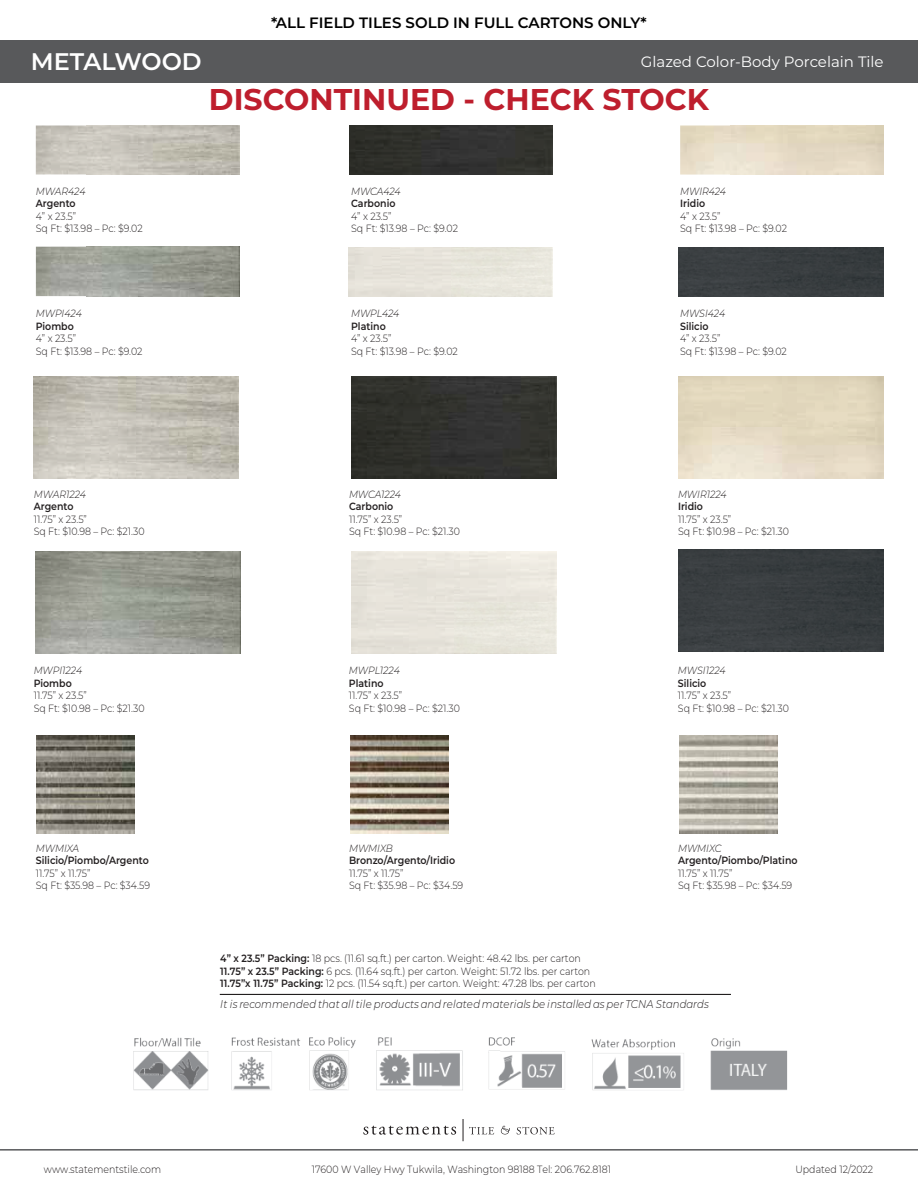
<style>
.page{position:relative;width:918px;height:1188px;background:#fff}
.page>*{position:absolute;margin:0;border:0;box-sizing:border-box;transform-origin:0 0}
.t1{font:700 30px "Montserrat";color:#be1e2d}
.t2{font:600 24px "Montserrat";color:#fff}
.t3{font:600 15px "Montserrat";color:#000}
.t4{font:15px "Montserrat";color:#fff}
.t5{font:italic 300 11.25px "Montserrat";letter-spacing:.005em;color:#231f20;scale:.9 1}
.t6{font:300 10.5px/12.6px "Montserrat";color:#231f20;scale:.9 1}
.t7{font:600 10.5px "Montserrat";color:#231f20;scale:.9 1}
.t8{font:italic 300 10.5px "Montserrat";letter-spacing:-.01em;color:#231f20;scale:.9 1}
.s1{font-weight:600}
</style>
<div class="page">
<div style="left:0;top:40px;width:918px;height:43px;background:#58595b"></div>
<hr style="left:0;top:1149px;width:918px;height:2px;background:#58595b">
<svg style="left:363px;top:1126px;width:93px;height:9px"></svg>
<svg style="left:501px;top:1126px;width:9px;height:8px"></svg>
<svg style="left:517px;top:1127px;width:38px;height:7px"></svg>
<svg style="left:463px;top:1119px;width:31px;height:22px"></svg>
<hr style="left:220px;top:994px;width:511px;height:1px;background:#221f1f">
<img style="left:36px;top:125px;width:203px;height:49px">
<div style="left:350px;top:125px;width:202px;height:49px;background:#31312e"></div>
<img style="left:680px;top:125px;width:204px;height:50px">
<img style="left:36px;top:247px;width:204px;height:49px">
<div style="left:678px;top:247px;width:206px;height:50px;background:#393e40"></div>
<img style="left:33px;top:376px;width:205px;height:102px">
<img style="left:351px;top:377px;width:205px;height:102px">
<img style="left:36px;top:551px;width:205px;height:102px">
<div style="left:679px;top:550px;width:205px;height:102px;background:#393d40"></div>
<img style="left:36px;top:736px;width:98px;height:97px">
<img style="left:351px;top:736px;width:98px;height:97px">
<img style="left:679px;top:736px;width:98px;height:97px">
<img style="left:133px;top:1037px;width:655px;height:54px">
<h3 class="t3" style="left:271px;top:12px;width:377px">*ALL FIELD TILES SOLD IN FULL CARTONS ONLY*</h3>
<h2 class="t2" style="left:31px;top:44px;width:172px">METALWOOD</h2>
<h3 class="t4" style="left:641px;top:51px;width:244px">Glazed Color-Body Porcelain Tile</h3>
<p class="t8" style="left:36px;top:184px;width:57px">MWAR424</p>
<p class="t7" style="left:36px;top:196px;width:46px">Argento</p>
<p class="t6" style="left:36px;top:209px;width:120px">4” x 23.5”<br>Sq Ft: $13.98 – Pc: $9.02</p>
<p class="t8" style="left:36px;top:306px;width:53px">MWPI424</p>
<p class="t7" style="left:36px;top:319px;width:44px">Piombo</p>
<p class="t6" style="left:36px;top:332px;width:120px">4” x 23.5”<br>Sq Ft: $13.98 – Pc: $9.02</p>
<p class="t8" style="left:34px;top:487px;width:60px">MWAR1224</p>
<p class="t7" style="left:34px;top:499px;width:46px">Argento</p>
<p class="t6" style="left:34px;top:512px;width:125px">11.75” x 23.5”<br>Sq Ft: $10.98 – Pc: $21.30</p>
<p class="t8" style="left:34px;top:663px;width:55px">MWPI1224</p>
<p class="t7" style="left:34px;top:676px;width:44px">Piombo</p>
<p class="t6" style="left:34px;top:689px;width:125px">11.75” x 23.5”<br>Sq Ft: $10.98 – Pc: $21.30</p>
<p class="t8" style="left:36px;top:841px;width:50px">MWMIXA</p>
<p class="t7" style="left:36px;top:853px;width:127px">Silicio/Piombo/Argento</p>
<p class="t6" style="left:36px;top:866px;width:128px">11.75” x 11.75”<br>Sq Ft: $35.98 – Pc: $34.59</p>
<h1 class="t1" style="left:209px;top:78px;width:502px">DISCONTINUED - CHECK STOCK</h1>
<p class="t8" style="left:351px;top:184px;width:57px">MWCA424</p>
<p class="t7" style="left:351px;top:196px;width:51px">Carbonio</p>
<p class="t6" style="left:351px;top:209px;width:120px">4” x 23.5”<br>Sq Ft: $13.98 – Pc: $9.02</p>
<p class="t8" style="left:351px;top:306px;width:55px">MWPL424</p>
<p class="t7" style="left:351px;top:319px;width:40px">Platino</p>
<p class="t6" style="left:351px;top:332px;width:120px">4” x 23.5”<br>Sq Ft: $13.98 – Pc: $9.02</p>
<p class="t8" style="left:349px;top:487px;width:59px">MWCA1224</p>
<p class="t7" style="left:349px;top:499px;width:51px">Carbonio</p>
<p class="t6" style="left:349px;top:512px;width:125px">11.75” x 23.5”<br>Sq Ft: $10.98 – Pc: $21.30</p>
<p class="t8" style="left:349px;top:663px;width:58px">MWPL1224</p>
<p class="t7" style="left:349px;top:676px;width:40px">Platino</p>
<p class="t6" style="left:349px;top:689px;width:125px">11.75” x 23.5”<br>Sq Ft: $10.98 – Pc: $21.30</p>
<p class="t8" style="left:349px;top:841px;width:50px">MWMIXB</p>
<p class="t7" style="left:349px;top:853px;width:119px">Bronzo/Argento/Iridio</p>
<p class="t6" style="left:349px;top:866px;width:128px">11.75” x 11.75”<br>Sq Ft: $35.98 – Pc: $34.59</p>
<p class="t6" style="left:220px;top:952px;width:419px"><span class="s1">4” x 23.5” Packing:</span> 18 pcs. (11.61 sq.ft.) per carton. Weight: 48.42 lbs. per carton<br><span class="s1">11.75” x 23.5” Packing:</span> 6 pcs. (11.64 sq.ft.) per carton. Weight: 51.72 lbs. per carton<br><span class="s1">11.75”x 11.75” Packing:</span> 12 pcs. (11.54 sq.ft.) per carton. Weight: 47.28 lbs. per carton</p>
<p class="t8" style="left:680px;top:184px;width:53px">MWIR424</p>
<p class="t7" style="left:680px;top:196px;width:29px">Iridio</p>
<p class="t6" style="left:680px;top:209px;width:120px">4” x 23.5”<br>Sq Ft: $13.98 – Pc: $9.02</p>
<p class="t8" style="left:680px;top:306px;width:52px">MWSI424</p>
<p class="t7" style="left:680px;top:319px;width:33px">Silicio</p>
<p class="t6" style="left:680px;top:332px;width:120px">4” x 23.5”<br>Sq Ft: $13.98 – Pc: $9.02</p>
<p class="t8" style="left:678px;top:487px;width:56px">MWIR1224</p>
<p class="t7" style="left:678px;top:499px;width:29px">Iridio</p>
<p class="t6" style="left:678px;top:512px;width:125px">11.75” x 23.5”<br>Sq Ft: $10.98 – Pc: $21.30</p>
<p class="t8" style="left:678px;top:663px;width:54px">MWSI1224</p>
<p class="t7" style="left:678px;top:676px;width:33px">Silicio</p>
<p class="t6" style="left:678px;top:689px;width:125px">11.75” x 23.5”<br>Sq Ft: $10.98 – Pc: $21.30</p>
<p class="t8" style="left:678px;top:841px;width:50px">MWMIXC</p>
<p class="t7" style="left:678px;top:853px;width:134px">Argento/Piombo/Platino</p>
<p class="t6" style="left:678px;top:866px;width:128px">11.75” x 11.75”<br>Sq Ft: $35.98 – Pc: $34.59</p>
<p class="t5" style="left:220px;top:996px;width:544px">It is recommended that all tile products and related materials be installed as per TCNA Standards</p>
<p class="t6" style="left:44px;top:1162px;width:132px">www.statementstile.com</p>
<p class="t6" style="left:312px;top:1163px;width:334px">17600 W Valley Hwy Tukwila, Washington 98188 Tel: 206.762.8181</p>
<p class="t6" style="left:795px;top:1162px;width:88px">Updated 12/2022</p>
</div>
